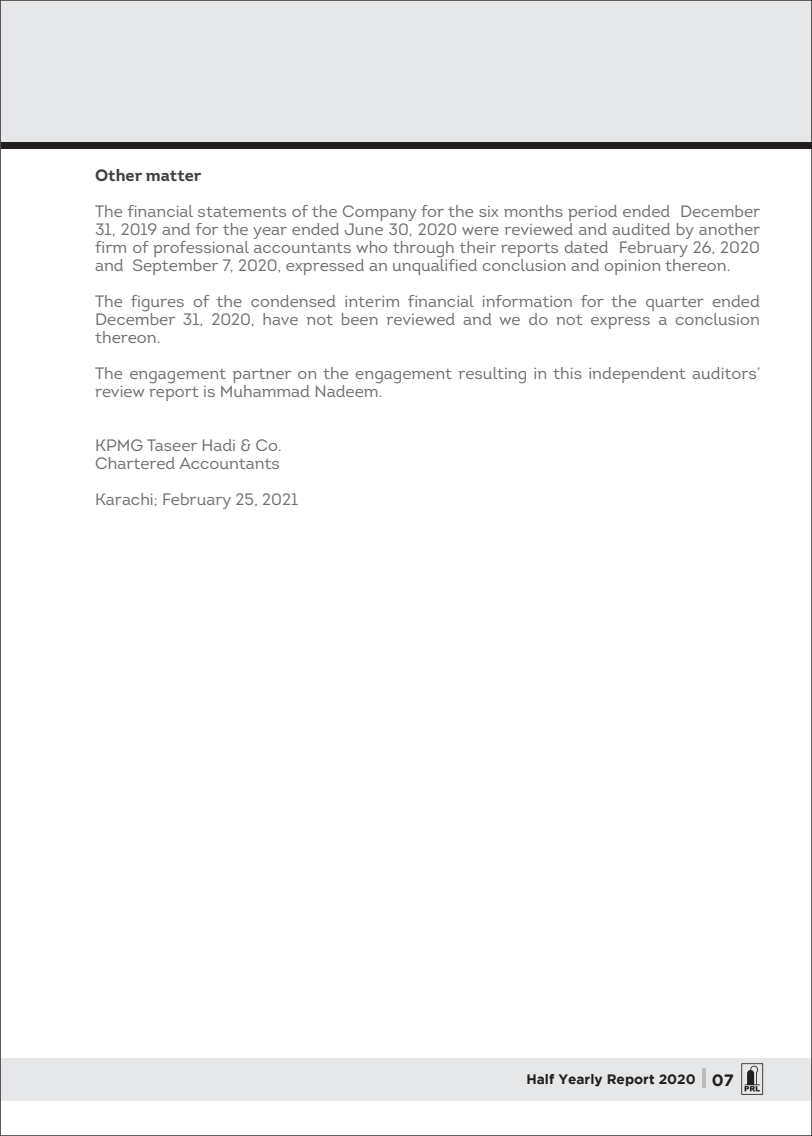
<style>
.page{position:relative;width:812px;height:1136px;background:#fff}
.page>*{position:absolute;margin:0;border:0;box-sizing:border-box;transform-origin:0 0}
.t1{font:16.5px/18px "Intro";color:#6d6e70;text-align:justify}
.t2{font:700 16.5px "Intro";color:#404041}
.t3{font:700 13.65px "Gotham";color:#231f20}
.s1{font-size:16.35px}
</style>
<div class="page">
<div style="left:0;top:1px;width:811px;height:142px;background:#e6e7e8"></div>
<div style="left:0;top:143px;width:811px;height:6px;background:#231f20"></div>
<div style="left:0;top:1058px;width:811px;height:42px;background:#e6e7e8"></div>
<svg style="left:702px;top:1068px;width:3px;height:19px"></svg>
<svg style="left:741px;top:1063px;width:21px;height:31px"></svg>
<svg style="left:0;top:0;width:1px;height:1135px"></svg>
<p class="t2" style="left:95px;top:165px;width:108px">Other matter</p>
<p class="t1" style="left:95px;top:203px;width:666px">The financial statements of the Company for the six months period ended December 31, 2019 and for the year ended June 30, 2020 were reviewed and audited by another firm of professional accountants who through their reports dated February 26, 2020 and September 7, 2020, expressed an unqualified conclusion and opinion thereon.</p>
<p class="t1" style="left:95px;top:293px;width:666px">The figures of the condensed interim financial information for the quarter ended December 31, 2020, have not been reviewed and we do not express a conclusion thereon.</p>
<p class="t1" style="left:95px;top:365px;width:666px">The engagement partner on the engagement resulting in this independent auditors’ review report is Muhammad Nadeem.</p>
<p class="t1" style="left:95px;top:437px;width:188px">KPMG Taseer Hadi &amp; Co.<br>Chartered Accountants</p>
<p class="t1" style="left:95px;top:491px;width:204px">Karachi; February 25, 2021</p>
<p class="t3" style="left:526px;top:1074px;width:209px">Half Yearly Report 2020 <span class="s1">07</span></p>
</div>
